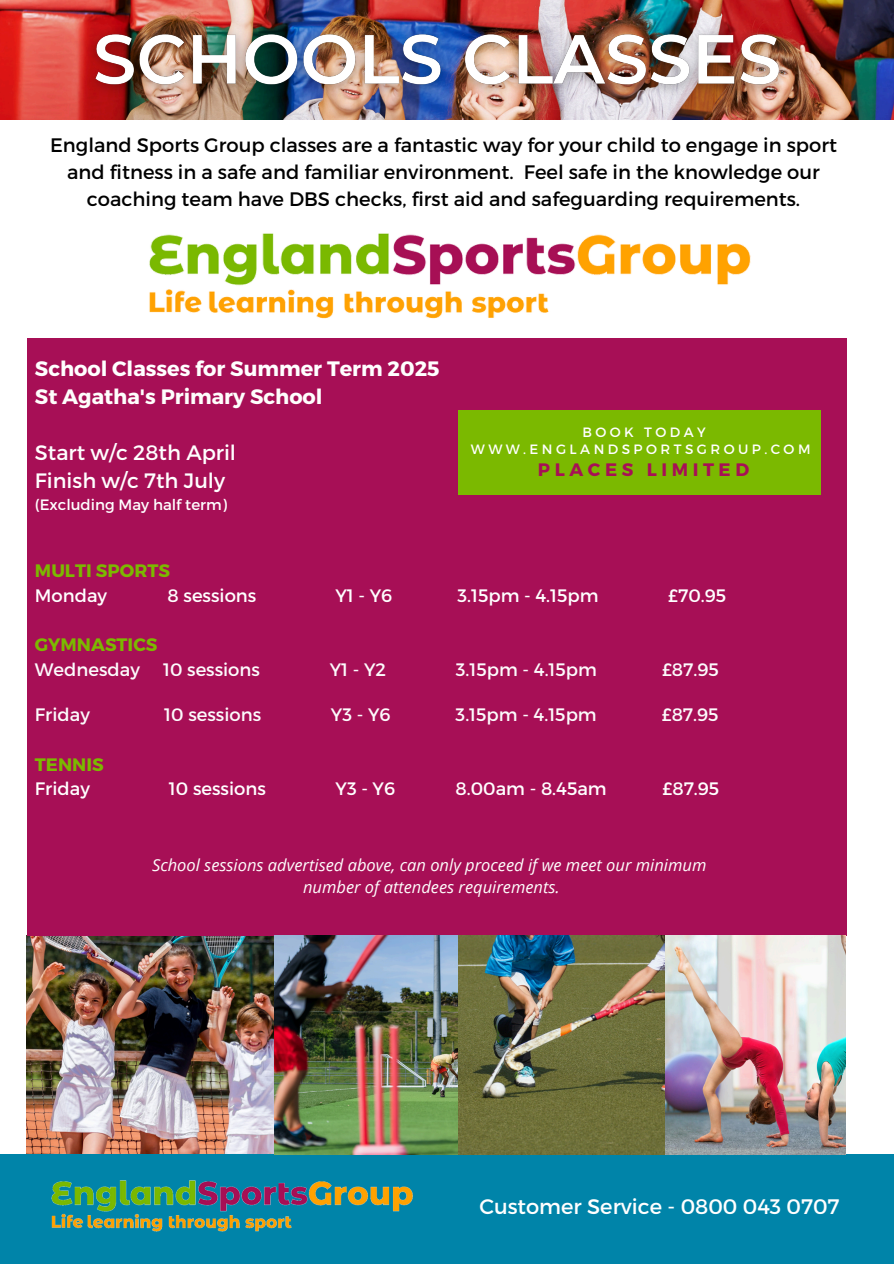
<style>
.page{position:relative;width:894px;height:1264px;background:#fff}
.page>*{position:absolute;margin:0;border:0;box-sizing:border-box;transform-origin:0 0}
.t1{font:21px "Montserrat";color:#fff}
.t2{font:700 20.85px/28.2px "Montserrat";color:#fff}
.t3{font:20.85px "Montserrat";color:#fff}
.t4{font:19.5px/27px "Montserrat";color:#000;text-align:center}
.t5{font:18px "Montserrat";color:#fcfbfc}
.t6{font:18px "Montserrat";color:#fff}
.t7{font:700 18px/24.8px "Montserrat";color:#7bb900}
.t8{font:700 18px "Montserrat";letter-spacing:.255em;color:#a70f56}
.t9{font:italic 16.5px/22.5px "Open Sans";color:#fefefc;text-align:center}
.t10{font:15px "Montserrat";color:#fff}
.t11{font:13.5px/16.8px "Montserrat";letter-spacing:.255em;color:#fff;text-align:center}
.s1{color:#fefefc}
.s2{font-weight:400;color:#fff}
.s3{font-weight:400;color:#fcfbfc}
</style>
<div class="page">
<img style="left:0;top:0;width:893px;height:119px">
<img style="left:27px;top:935px;width:818px;height:219px">
<div style="left:0;top:1154px;width:893px;height:109px;background:#0084a9"></div>
<div style="left:27px;top:338px;width:818px;height:597px;background:#a70f56"></div>
<img style="left:51px;top:1180px;width:362px;height:52px">
<img style="left:149px;top:233px;width:602px;height:86px">
<div style="left:458px;top:410px;width:362px;height:85px;background:#7bb900"></div>
<img style="left:78px;top:18px;width:722px;height:87px">
<h4 class="t4" style="left:50px;top:130px;width:788px">England Sports Group classes are a fantastic way for your child to engage in sport and fitness in a safe and familiar environment. Feel safe in the knowledge our coaching team have DBS checks, first aid and safeguarding requirements.</h4>
<p class="t2" style="left:35px;top:353px;width:406px">School Classes for Summer Term 2025<br><span class="s1">St Agatha's Primary School</span></p>
<h3 class="t3" style="left:35px;top:439px;width:203px">Start w/c 28th April</h3>
<p class="t3" style="left:35px;top:467px;width:192px">Finish w/c 7th July</p>
<h4 class="t10" style="left:35px;top:494px;width:193px">(Excluding May half term)</h4>
<h4 class="t11" style="left:471px;top:423px;width:341px">BOOK TODAY<br>WWW.ENGLANDSPORTSGROUP.COM</h4>
<h4 class="t8" style="left:538px;top:457px;width:213px">PLACES LIMITED</h4>
<h2 class="t7" style="left:35px;top:557px;width:136px">MULTI SPORTS<br><span class="s2">Monday</span></h2>
<h2 class="t6" style="left:168px;top:583px;width:90px">8 sessions</h2>
<h2 class="t6" style="left:335px;top:583px;width:58px">Y1 - Y6</h2>
<h2 class="t6" style="left:457px;top:583px;width:142px">3.15pm - 4.15pm</h2>
<h2 class="t6" style="left:668px;top:583px;width:59px">£70.95</h2>
<p class="t7" style="left:35px;top:631px;width:124px">GYMNASTICS<br><span class="s3">Wednesday</span></p>
<p class="t5" style="left:163px;top:658px;width:98px">10 sessions</p>
<p class="t5" style="left:329px;top:658px;width:58px">Y1 - Y2</p>
<p class="t5" style="left:456px;top:658px;width:142px">3.15pm - 4.15pm</p>
<p class="t5" style="left:662px;top:658px;width:58px">£87.95</p>
<p class="t5" style="left:35px;top:703px;width:56px">Friday</p>
<p class="t5" style="left:164px;top:703px;width:98px">10 sessions</p>
<p class="t5" style="left:331px;top:703px;width:61px">Y3 - Y6</p>
<p class="t5" style="left:455px;top:703px;width:142px">3.15pm - 4.15pm</p>
<p class="t5" style="left:661px;top:703px;width:58px">£87.95</p>
<p class="t7" style="left:35px;top:751px;width:70px">TENNIS<br><span class="s2">Friday</span></p>
<p class="t6" style="left:169px;top:777px;width:98px">10 sessions</p>
<p class="t6" style="left:335px;top:777px;width:61px">Y3 - Y6</p>
<p class="t6" style="left:455px;top:777px;width:152px">8.00am - 8.45am</p>
<p class="t6" style="left:662px;top:777px;width:58px">£87.95</p>
<h4 class="t9" style="left:152px;top:853px;width:555px">School sessions advertised above, can only proceed if we meet our minimum number of attendees requirements.</h4>
<h4 class="t1" style="left:479px;top:1192px;width:361px">Customer Service - 0800 043 0707</h4>
</div>
